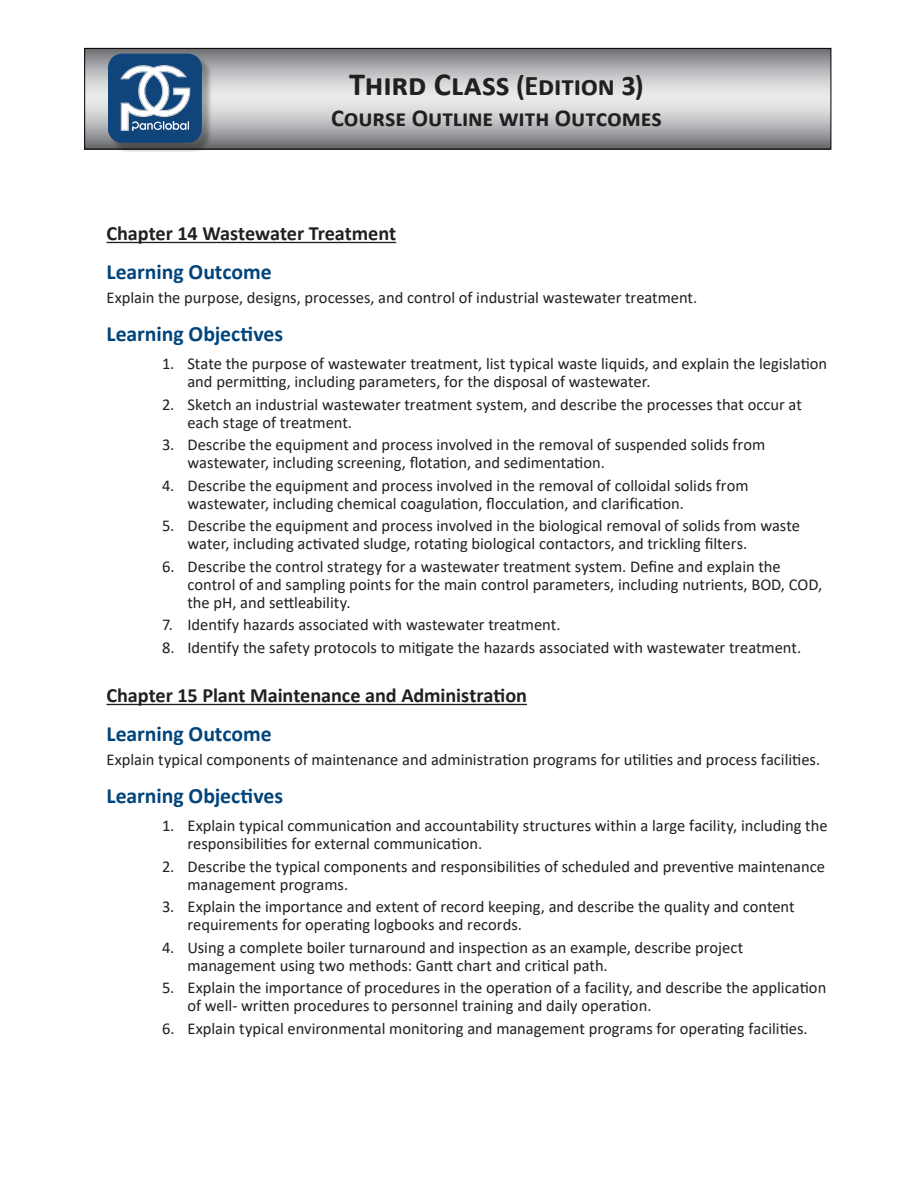
<style>
.page{position:relative;width:918px;height:1188px;background:#fff}
.page>*{position:absolute;margin:0;border:0;box-sizing:border-box;transform-origin:0 0}
.t1{font:700 32.4px "Calibri";color:#231f20}
.t2{font:700 24.3px "Calibri";letter-spacing:-.005em;color:#231f20}
.Outline_-_Part_Title{font:700 21.75px "Calibri";color:#00447b}
.Outline_-_Part_Title-2{font:700 20.25px "Calibri";letter-spacing:-.005em;color:#231f20}
.Outline_-_Objectives{font:16.5px/18px "Calibri";color:#231f20}
.Outline_-_Outcomes{font:16.5px "Calibri";color:#231f20}
.s1{font-size:28.5px}
</style>
<div class="page">
<hr style="left:106px;top:242px;width:290px;height:1px;background:#231f20">
<hr style="left:106px;top:704px;width:421px;height:1px;background:#231f20">
<svg style="left:87px;top:50px;width:742px;height:97px;background:#b8b9bb"></svg>
<div style="left:85px;top:48px;width:746px;height:101px;border:1px solid #000"></div>
<img style="left:108px;top:54px;width:104px;height:98px">
<div style="left:108px;top:54px;width:94px;height:89px;background:#0f457a;border-radius:14px"></div>
<svg style="left:120px;top:65px;width:70px;height:66px"></svg>
<h1 class="t1" style="left:349px;top:62px;width:296px">Third Class <span class="s1">(Edition 3)</span></h1>
<h2 class="t2" style="left:331px;top:101px;width:332px">Course Outline with Outcomes</h2>
<p class="Outline_-_Part_Title-2" style="left:106px;top:219px;width:291px">Chapter 14 Wastewater Treatment</p>
<p class="Outline_-_Part_Title" style="left:106px;top:257px;width:167px">Learning Outcome</p>
<p class="Outline_-_Outcomes" style="left:106px;top:286px;width:592px">Explain the purpose, designs, processes, and control of industrial wastewater treatment.</p>
<p class="Outline_-_Part_Title" style="left:106px;top:318px;width:178px">Learning Objectives</p>
<p class="Outline_-_Objectives" style="left:188px;top:354px;width:641px;text-indent:-26px">1. State the purpose of wastewater treatment, list typical waste liquids, and explain the legislation and permitting, including parameters, for the disposal of wastewater.</p>
<p class="Outline_-_Objectives" style="left:188px;top:395px;width:616px;text-indent:-26px">2. Sketch an industrial wastewater treatment system, and describe the processes that occur at each stage of treatment.</p>
<p class="Outline_-_Objectives" style="left:188px;top:435px;width:579px;text-indent:-26px">3. Describe the equipment and process involved in the removal of suspended solids from wastewater, including screening, flotation, and sedimentation.</p>
<p class="Outline_-_Objectives" style="left:188px;top:476px;width:563px;text-indent:-26px">4. Describe the equipment and process involved in the removal of colloidal solids from wastewater, including chemical coagulation, flocculation, and clarification.</p>
<p class="Outline_-_Objectives" style="left:188px;top:516px;width:614px;text-indent:-26px">5. Describe the equipment and process involved in the biological removal of solids from waste water, including activated sludge, rotating biological contactors, and trickling filters.</p>
<p class="Outline_-_Objectives" style="left:188px;top:557px;width:636px;text-indent:-26px">6. Describe the control strategy for a wastewater treatment system. Define and explain the control of and sampling points for the main control parameters, including nutrients, BOD, COD, the pH, and settleability.</p>
<p class="Outline_-_Objectives" style="left:162px;top:615px;width:400px">7. Identify hazards associated with wastewater treatment.</p>
<p class="Outline_-_Objectives" style="left:162px;top:638px;width:641px">8. Identify the safety protocols to mitigate the hazards associated with wastewater treatment.</p>
<p class="Outline_-_Part_Title-2" style="left:106px;top:681px;width:422px">Chapter 15 Plant Maintenance and Administration</p>
<p class="Outline_-_Part_Title" style="left:106px;top:719px;width:167px">Learning Outcome</p>
<p class="Outline_-_Outcomes" style="left:106px;top:748px;width:715px">Explain typical components of maintenance and administration programs for utilities and process facilities.</p>
<p class="Outline_-_Part_Title" style="left:106px;top:780px;width:178px">Learning Objectives</p>
<p class="Outline_-_Objectives" style="left:188px;top:816px;width:642px;text-indent:-26px">1. Explain typical communication and accountability structures within a large facility, including the responsibilities for external communication.</p>
<p class="Outline_-_Objectives" style="left:188px;top:857px;width:639px;text-indent:-26px">2. Describe the typical components and responsibilities of scheduled and preventive maintenance management programs.</p>
<p class="Outline_-_Objectives" style="left:188px;top:897px;width:609px;text-indent:-26px">3. Explain the importance and extent of record keeping, and describe the quality and content requirements for operating logbooks and records.</p>
<p class="Outline_-_Objectives" style="left:188px;top:938px;width:557px;text-indent:-26px">4. Using a complete boiler turnaround and inspection as an example, describe project management using two methods: Gantt chart and critical path.</p>
<p class="Outline_-_Objectives" style="left:188px;top:978px;width:640px;text-indent:-26px">5. Explain the importance of procedures in the operation of a facility, and describe the application of well- written procedures to personnel training and daily operation.</p>
<p class="Outline_-_Objectives" style="left:162px;top:1019px;width:647px">6. Explain typical environmental monitoring and management programs for operating facilities.</p>
</div>
